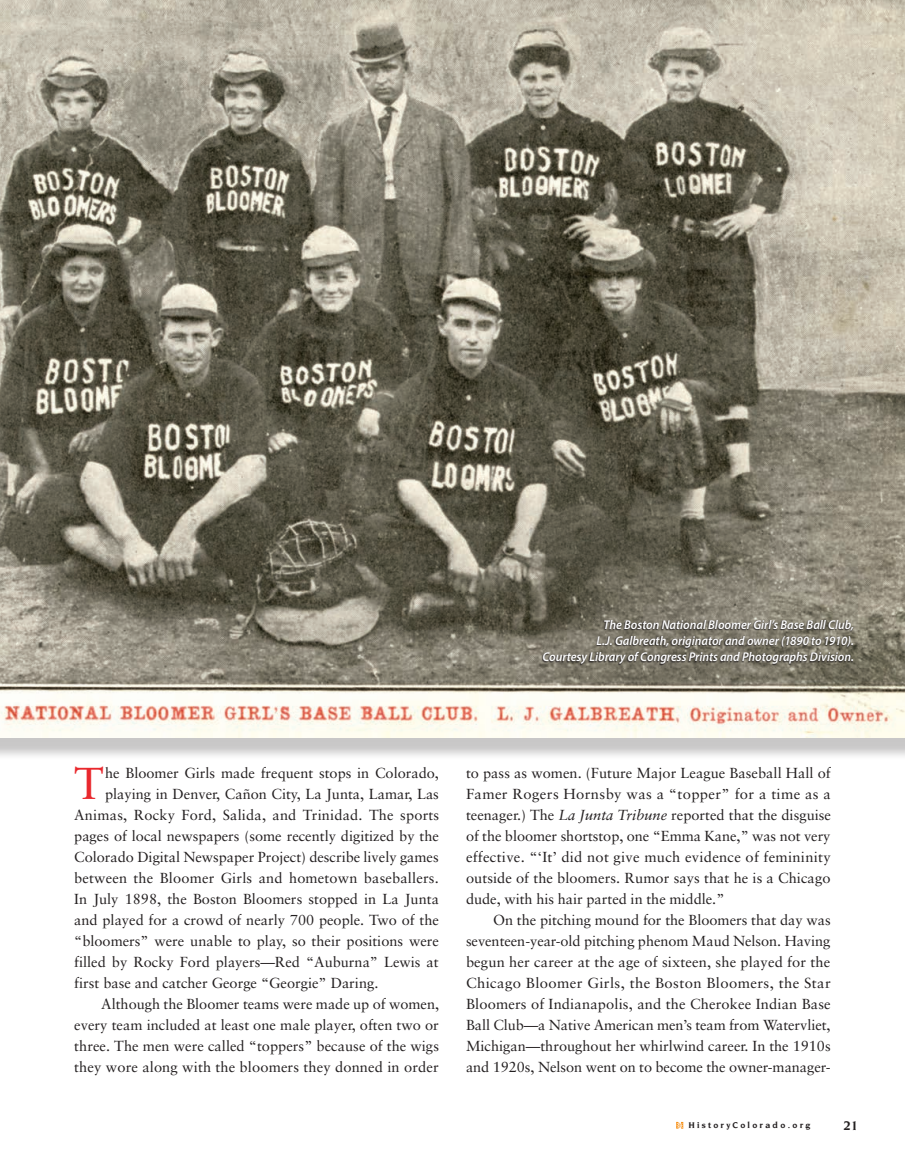
<style>
.page{position:relative;width:905px;height:1175px;background:#fff}
.page>*{position:absolute;margin:0;border:0;box-sizing:border-box;transform-origin:0 0}
.t1{font:44.7px "Sabon";color:#e9282d}
.t2{font:14.55px/21px "Sabon";color:#231f20;text-align:justify}
.t3{font:700 13.5px "Novarese";color:#231f20}
.t4{font:italic 600 12.75px/15.8px "Myriad Pro";color:#fff;text-align:right;scale:.95 1}
.t5{font:700 9px "Novarese";letter-spacing:.25em;color:#231f20}
.s1{font-style:italic}
</style>
<div class="page">
<svg style="left:676px;top:1121px;width:7px;height:7px"></svg>
<div style="left:0;top:0;width:904px;height:760px;background:#231f20;opacity:.25"></div>
<img style="left:0;top:0;width:904px;height:737px">
<svg style="left:542px;top:620px;width:311px;height:45px;background:#696459"></svg>
<p class="t4" style="left:542px;top:616px;width:329px">The Boston National Bloomer Girl’s Base Ball Club,<br>L.J. Galbreath, originator and owner (1890 to 1910).<br>Courtesy Library of Congress Prints and Photographs Division.</p>
<h1 class="t1" style="left:74px;top:757px;width:31px">T</h1>
<p class="t2" style="left:105px;top:762px;width:335px">he Bloomer Girls made frequent stops in Colorado,</p>
<p class="t2" style="left:105px;top:783px;width:335px">playing in Denver, Cañon City, La Junta, Lamar, Las</p>
<p class="t2" style="left:74px;top:804px;width:366px">Animas, Rocky Ford, Salida, and Trinidad. The sports</p>
<p class="t2" style="left:74px;top:825px;width:366px">pages of local newspapers (some recently digitized by the</p>
<p class="t2" style="left:74px;top:846px;width:366px">Colorado Digital Newspaper Project) describe lively games</p>
<p class="t2" style="left:74px;top:867px;width:366px">between the Bloomer Girls and hometown baseballers.</p>
<p class="t2" style="left:74px;top:888px;width:366px">In July 1898, the Boston Bloomers stopped in La Junta</p>
<p class="t2" style="left:74px;top:909px;width:366px">and played for a crowd of nearly 700 people. Two of the</p>
<p class="t2" style="left:74px;top:930px;width:366px">“bloomers” were unable to play, so their positions were</p>
<p class="t2" style="left:74px;top:951px;width:366px">filled by Rocky Ford players—Red “Auburna” Lewis at</p>
<p class="t2" style="left:74px;top:972px;width:305px">first base and catcher George “Georgie” Daring.</p>
<p class="t2" style="left:101px;top:993px;width:339px">Although the Bloomer teams were made up of women,</p>
<p class="t2" style="left:74px;top:1014px;width:366px">every team included at least one male player, often two or</p>
<p class="t2" style="left:74px;top:1035px;width:366px">three. The men were called “toppers” because of the wigs</p>
<p class="t2" style="left:74px;top:1056px;width:366px">they wore along with the bloomers they donned in order</p>
<p class="t2" style="left:466px;top:762px;width:366px">to pass as women. (Future Major League Baseball Hall of Famer Rogers Hornsby was a “topper” for a time as a teenager.) The <span class="s1">La Junta Tribune</span> reported that the disguise of the bloomer shortstop, one “Emma Kane,” was not very effective. “‘It’ did not give much evidence of femininity outside of the bloomers. Rumor says that he is a Chicago dude, with his hair parted in the middle.”</p>
<p class="t2" style="left:466px;top:909px;width:366px;text-indent:27px">On the pitching mound for the Bloomers that day was seventeen-year-old pitching phenom Maud Nelson. Having begun her career at the age of sixteen, she played for the Chicago Bloomer Girls, the Boston Bloomers, the Star Bloomers of Indianapolis, and the Cherokee Indian Base Ball Club—a Native American men’s team from Watervliet, Michigan—throughout her whirlwind career. In the 1910s and 1920s, Nelson went on to become the owner-manager-</p>
<p class="t5" style="left:688px;top:1120px;width:124px">HistoryColorado.org</p>
<p class="t3" style="left:843px;top:1118px;width:17px">21</p>
</div>
